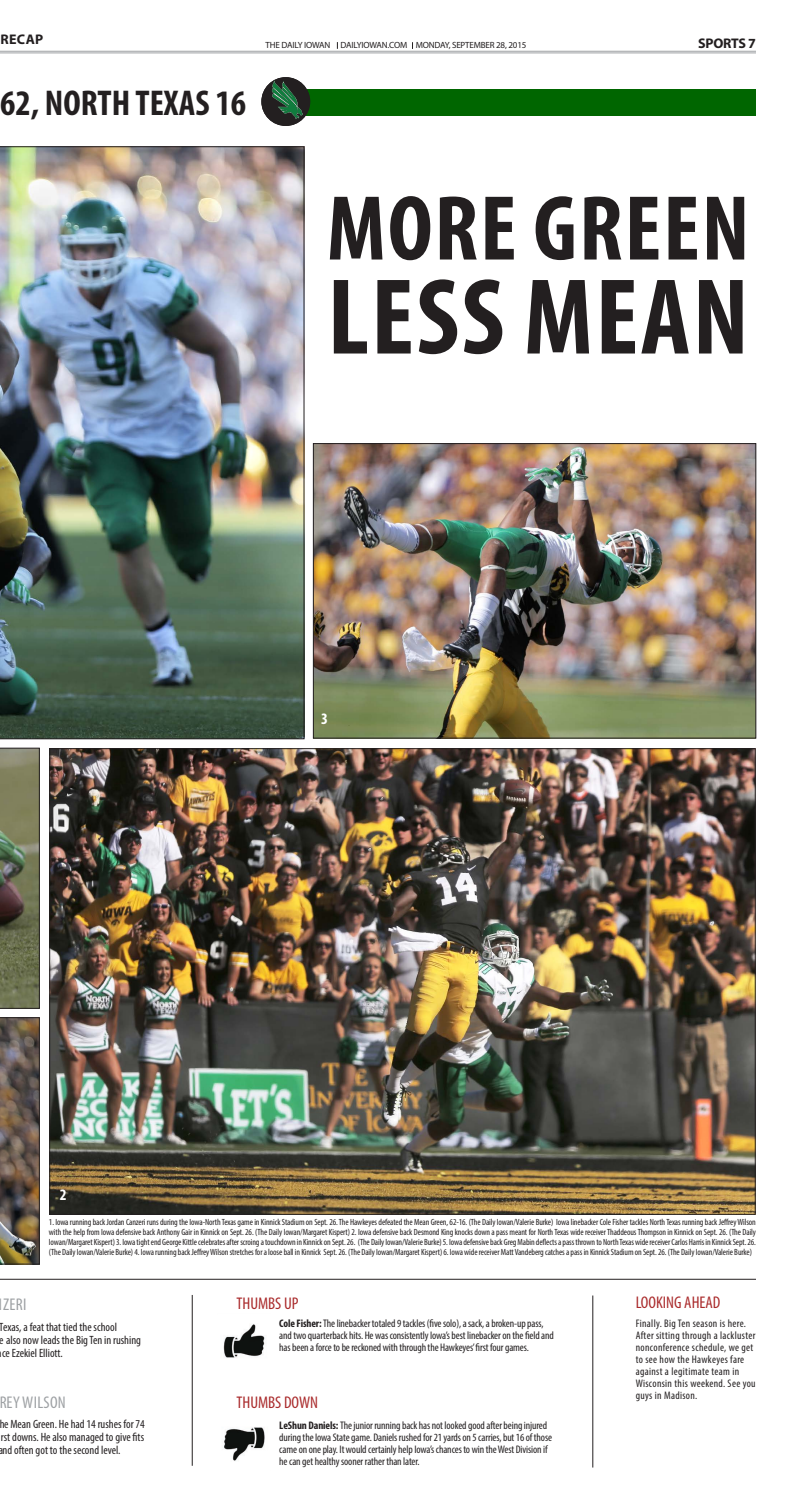
<style>
.page{position:relative;width:792px;height:1512px;background:#fff}
.page>*{position:absolute;margin:0;border:0;box-sizing:border-box;transform-origin:0 0}
.t1{font:700 condensed 109px "Myriad Pro";letter-spacing:.02em;color:#231f20}
.t2{font:700 condensed 93px "Myriad Pro";letter-spacing:.02em;color:#231f20}
.t3{font:700 condensed 36px "Myriad Pro";color:#231f20}
.t4{font:condensed 17px "Myriad Pro";color:#aa2c2d}
.t5{font:condensed 17px "Myriad Pro";letter-spacing:.02em;color:#9ea1a4}
.t6{font:700 condensed 16px "Myriad Pro";color:#fff}
.t7{font:700 14px "Myriad Pro";letter-spacing:-.02em;color:#231f20}
.t8{font:condensed 12px/13px "Myriad Pro";color:#231f20}
.t9{font:condensed 11px/12px "Myriad Pro";letter-spacing:-.01em;color:#231f20}
.t10{font:condensed 11px/12px "Myriad Pro";letter-spacing:.03em;color:#231f20}
.t11{font:condensed 9px/10px "Myriad Pro";letter-spacing:-.01em;color:#231f20;text-align:justify}
.t12{font:9px "Myriad Pro";letter-spacing:-.02em;color:#231f20}
.s1{font-weight:700}
</style>
<div class="page">
<div style="left:284px;top:89px;width:472px;height:26px;background:#060"></div>
<hr style="left:0;top:1279px;width:756px;height:1px;background:#231f20">
<hr style="left:192px;top:1295px;width:1px;height:171px;background:#231f20">
<hr style="left:593px;top:1296px;width:1px;height:172px;background:#231f20">
<hr style="left:0;top:51px;width:756px;height:1px;background:#9ea1a4">
<hr style="left:0;top:53px;width:756px;height:1px;background:#9ea1a4">
<img style="left:0;top:146px;width:304px;height:593px">
<img style="left:51px;top:750px;width:703px;height:463px">
<img style="left:315px;top:445px;width:439px;height:291px">
<div style="left:313px;top:443px;width:443px;height:295px;border:1px solid #231f20"></div>
<svg style="left:0;top:748px;width:40px;height:261px;background:#6f7255"></svg>
<img style="left:223px;top:1324px;width:42px;height:34px">
<img style="left:223px;top:1427px;width:42px;height:34px">
<div style="left:261px;top:77px;width:49px;height:49px;background:#231f20;border-radius:50%"></div>
<svg style="left:270px;top:80px;width:36px;height:43px"></svg>
<img style="left:0;top:1017px;width:40px;height:247px">
<h3 class="t7" style="left:1px;top:30px;width:44px">RECAP</h3>
<h3 class="t3" style="left:0;top:80px;width:247px">62, NORTH TEXAS 16</h3>
<p class="t12" style="left:266px;top:39px;width:262px">THE DAILY IOWAN DAILYIOWAN.COM MONDAY, SEPTEMBER 28, 2015</p>
<h3 class="t7" style="left:698px;top:34px;width:59px">SPORTS 7</h3>
<h2 class="t2" style="left:327px;top:170px;width:424px">MORE GREEN</h2>
<h1 class="t1" style="left:327px;top:249px;width:423px">LESS MEAN</h1>
<h3 class="t6" style="left:321px;top:708px;width:8px">3</h3>
<h3 class="t6" style="left:60px;top:1185px;width:8px">2</h3>
<h3 class="t5" style="left:3px;top:1295px;width:25px">ZERI</h3>
<p class="t11" style="left:49px;top:1217px;width:709px">1. Iowa running back Jordan Canzeri runs during the Iowa-North Texas game in Kinnick Stadium on Sept. 26. The Hawkeyes defeated the Mean Green, 62-16. (The Daily Iowan/Valerie Burke) Iowa linebacker Cole Fisher tackles North Texas running back Jeffrey Wilson with the help from Iowa defensive back Anthony Gair in Kinnick on Sept. 26. (The Daily Iowan/Margaret Kispert) 2. Iowa defensive back Desmond King knocks down a pass meant for North Texas wide receiver Thaddeous Thompson in Kinnick on Sept. 26. (The Daily Iowan/Margaret Kispert) 3. Iowa tight end George Kittle celebrates after scroing a touchdown in Kinnick on Sept. 26. (The Daily Iowan/Valerie Burke) 5. Iowa defensive back Greg Mabin deflects a pass thrown to North Texas wide receiver Carlos Harris in Kinnick Sept. 26. (The Daily Iowan/Valerie Burke) 4. Iowa running back Jeffrey Wilson stretches for a loose ball in Kinnick Sept. 26. (The Daily Iowan/Margaret Kispert) 6. Iowa wide receiver Matt Vandeberg catches a pass in Kinnick Stadium on Sept. 26. (The Daily Iowan/Valerie Burke)</p>
<h3 class="t4" style="left:236px;top:1294px;width:64px">THUMBS UP</h3>
<h3 class="t4" style="left:636px;top:1292px;width:86px">LOOKING AHEAD</h3>
<h3 class="t8" style="left:0;top:1320px;width:143px">Texas, a feat that tied the school<br>e also now leads the Big Ten in rushing ce Ezekiel Elliott.</h3>
<h3 class="t5" style="left:-1px;top:1392px;width:68px">REY WILSON</h3>
<h3 class="t8" style="left:-2px;top:1418px;width:148px;text-align:justify">he Mean Green. He had 14 rushes for 74 rst downs. He also managed to give fits and often got to the second level.</h3>
<p class="t9" style="left:279px;top:1317px;width:276px"><span class="s1">Cole Fisher:</span> The linebacker totaled 9 tackles (five solo), a sack, a broken-up pass, and two quarterback hits. He was consistently Iowa’s best linebacker on the field and has been a force to be reckoned with through the Hawkeyes’ first four games.</p>
<p class="t10" style="left:636px;top:1317px;width:121px">Finally. Big Ten season is here.<br>After sitting through a lackluster nonconference schedule, we get to see how the Hawkeyes fare against a legitimate team in<br>Wisconsin this weekend. See you guys in Madison.</p>
<p class="t9" style="left:279px;top:1420px;width:274px"><span class="s1">LeShun Daniels:</span> The junior running back has not looked good after being injured during the Iowa State game. Daniels rushed for 21 yards on 5 carries, but 16 of those came on one play. It would certainly help Iowa’s chances to win the West Division if he can get healthy sooner rather than later.</p>
<h3 class="t4" style="left:236px;top:1392px;width:83px">THUMBS DOWN</h3>
</div>
